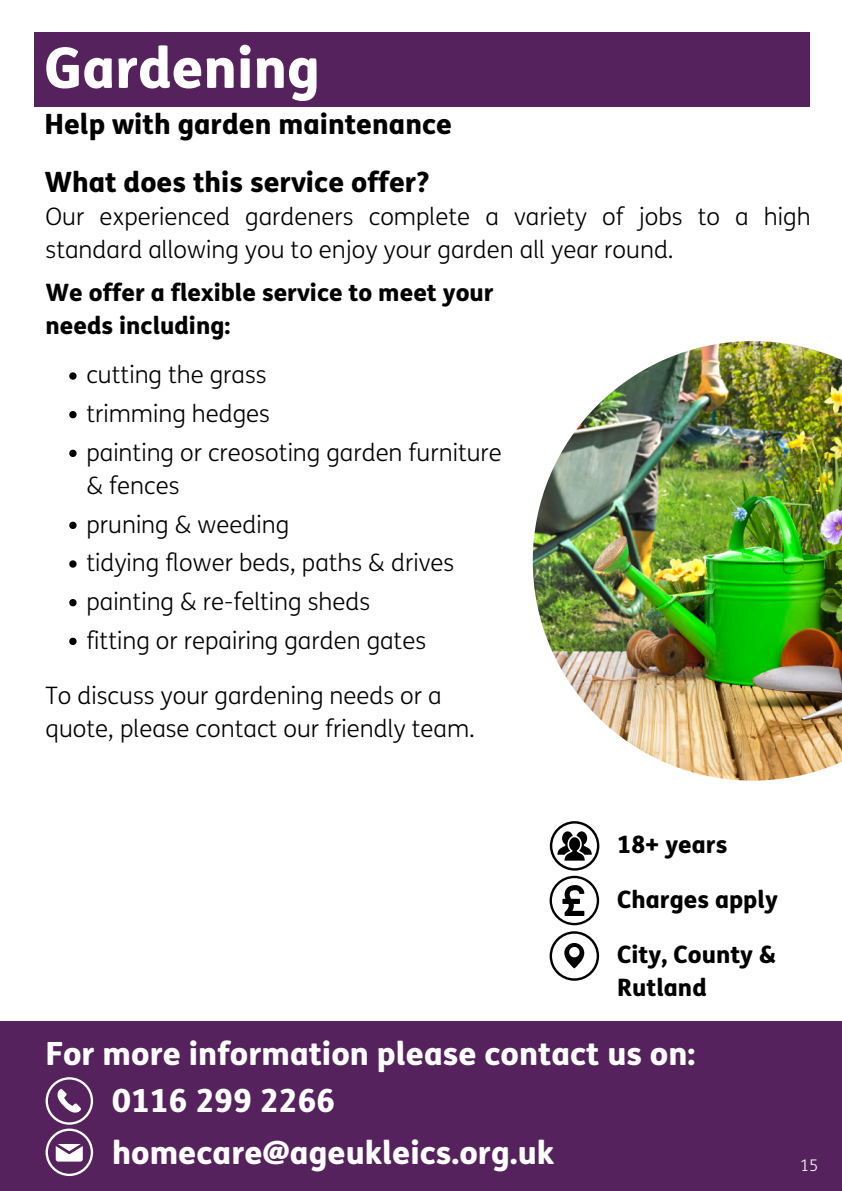
<style>
.page{position:relative;width:842px;height:1191px;background:#fff}
.page>*{position:absolute;margin:0;border:0;box-sizing:border-box;transform-origin:0 0}
.t1{font:800 56px "FS Me";color:#fff}
.t2{font:800 32px "FS Me";color:#fff}
.t3{font:800 28px "FS Me";color:#000}
.t4{font:300 24px/33.4px "FS Me";color:#000}
.t5{font:800 24px/33px "FS Me";color:#000}
.t6{font:300 16px "FS Me";color:#fff}
</style>
<div class="page">
<div style="left:34px;top:33px;width:775px;height:74px;background:#55225d"></div>
<div style="left:0;top:1021px;width:842px;height:170px;background:#55225d"></div>
<svg style="left:46px;top:1077px;width:47px;height:99px"></svg>
<svg style="left:549px;top:931px;width:50px;height:50px"></svg>
<svg style="left:549px;top:821px;width:50px;height:104px"></svg>
<svg style="left:69px;top:372px;width:8px;height:8px"></svg>
<svg style="left:69px;top:411px;width:8px;height:7px"></svg>
<svg style="left:69px;top:450px;width:8px;height:7px"></svg>
<svg style="left:69px;top:522px;width:8px;height:7px"></svg>
<svg style="left:69px;top:560px;width:8px;height:8px"></svg>
<svg style="left:69px;top:599px;width:8px;height:7px"></svg>
<svg style="left:69px;top:638px;width:8px;height:7px"></svg>
<img style="left:532px;top:341px;width:310px;height:440px">
<p class="t1" style="left:44px;top:33px;width:277px">Gardening</p>
<h3 class="t3" style="left:44px;top:106px;width:409px">Help with garden maintenance</h3>
<h1 class="t3" style="left:44px;top:164px;width:386px">What does this service offer?</h1>
<h3 class="t4" style="left:46px;top:201px;width:766px">Our experienced gardeners complete a variety of jobs to a high standard allowing you to enjoy your garden all year round.</h3>
<p class="t5" style="left:46px;top:275px;width:449px">We offer a flexible service to meet your needs including:</p>
<p class="t4" style="left:86px;top:359px;width:182px">cutting the grass</p>
<p class="t4" style="left:86px;top:398px;width:185px">trimming hedges</p>
<p class="t4" style="left:86px;top:436px;width:417px">painting or creosoting garden furniture &amp; fences</p>
<p class="t4" style="left:86px;top:508px;width:204px">pruning &amp; weeding</p>
<p class="t4" style="left:86px;top:547px;width:369px">tidying flower beds, paths &amp; drives</p>
<p class="t4" style="left:86px;top:586px;width:285px">painting &amp; re-felting sheds</p>
<h4 class="t4" style="left:86px;top:624px;width:341px">fitting or repairing garden gates</h4>
<h4 class="t4" style="left:46px;top:680px;width:431px">To discuss your gardening needs or a quote, please contact our friendly team.</h4>
<p class="t5" style="left:617px;top:828px;width:112px">18+ years</p>
<p class="t5" style="left:617px;top:883px;width:162px">Charges apply</p>
<p class="t5" style="left:617px;top:938px;width:160px">City, County &amp;<br>Rutland</p>
<h4 class="t2" style="left:46px;top:1034px;width:651px">For more information please contact us on:</h4>
<p class="t2" style="left:112px;top:1081px;width:224px">0116 299 2266</p>
<p class="t2" style="left:112px;top:1132px;width:443px">homecare@ageukleics.org.uk</p>
<h2 class="t6" style="left:800px;top:1156px;width:20px">15</h2>
</div>
